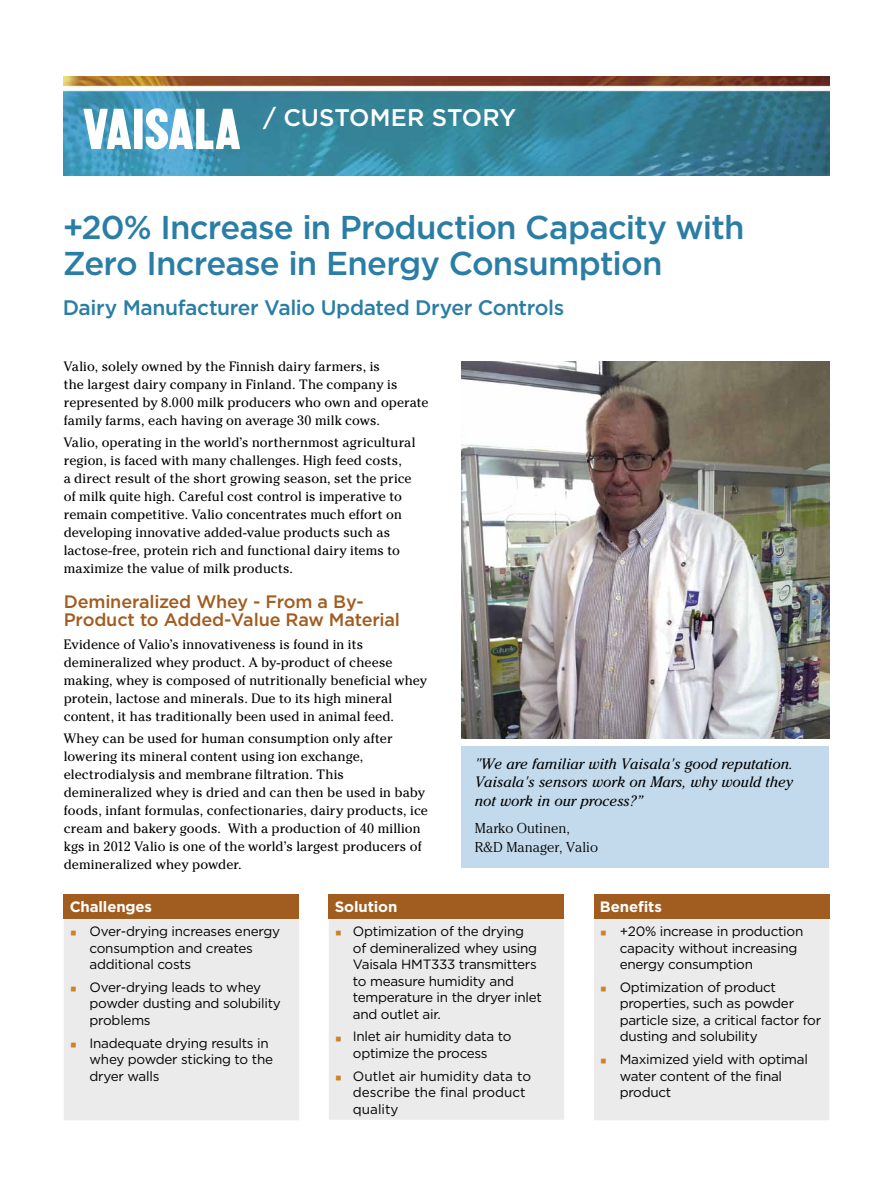
<style>
.page{position:relative;width:893px;height:1191px;background:#fff}
.page>*{position:absolute;margin:0;border:0;box-sizing:border-box;transform-origin:0 0}
.t1{font:500 33px/36px "Gotham";letter-spacing:-.025em;color:#2a7da5}
.t2{font:500 24px "Gotham";color:#fff}
.t3{font:500 21px "Gotham";letter-spacing:-.02em;color:#2a7da5}
.t4{font:500 18px/18px "Gotham";letter-spacing:-.01em;color:#a15c1f}
.t5{font:italic 15px/18.8px "Cheltenham Std";color:#000;text-align:justify}
.t6{font:700 15px "Gotham";letter-spacing:-.01em;color:#fff}
.t7{font:300 14.25px/18.8px "Cheltenham Std";color:#000}
.t8{font:13.5px/18px "Cheltenham Std";letter-spacing:.005em;color:#000}
.t9{font:13.5px/16.5px "Gotham";letter-spacing:-.02em;color:#000}
.t10{font:13.5px/16.5px "Gotham";color:#000}
.s1{font-family:"Arial";font-weight:900;font-size:21px;color:#cc8323}
</style>
<div class="page">
<img style="left:461px;top:361px;width:368px;height:377px">
<img style="left:64px;top:77px;width:765px;height:99px">
<svg style="left:83px;top:109px;width:48px;height:40px"></svg>
<div style="left:134px;top:109px;width:9px;height:40px;background:#fff"></div>
<svg style="left:146px;top:108px;width:94px;height:41px"></svg>
<div style="left:64px;top:894px;width:235px;height:25px;background:#a15c1f"></div>
<div style="left:64px;top:919px;width:235px;height:201px;background:#ebebeb"></div>
<div style="left:594px;top:894px;width:235px;height:25px;background:#a15c1f"></div>
<div style="left:594px;top:919px;width:235px;height:201px;background:#ebebeb"></div>
<div style="left:329px;top:894px;width:235px;height:25px;background:#a15c1f"></div>
<div style="left:329px;top:919px;width:235px;height:200px;background:#ebebeb"></div>
<div style="left:461px;top:746px;width:368px;height:122px;background:#c2daec"></div>
<h2 class="t2" style="left:264px;top:101px;width:254px">/ CUSTOMER STORY</h2>
<h1 class="t1" style="left:63px;top:209px;width:683px">+20% Increase in Production Capacity with<br>Zero Increase in Energy Consumption</h1>
<h3 class="t3" style="left:63px;top:294px;width:503px">Dairy Manufacturer Valio Updated Dryer Controls</h3>
<p class="t8" style="left:64px;top:357px;width:366px">Valio, solely owned by the Finnish dairy farmers, is<br>the largest dairy company in Finland. The company is represented by 8.000 milk producers who own and operate family farms, each having on average 30 milk cows.</p>
<p class="t8" style="left:64px;top:434px;width:353px">Valio, operating in the world’s northernmost agricultural region, is faced with many challenges. High feed costs,<br>a direct result of the short growing season, set the price of milk quite high. Careful cost control is imperative to remain competitive. Valio concentrates much effort on developing innovative added-value products such as lactose-free, protein rich and functional dairy items to maximize the value of milk products.</p>
<h3 class="t4" style="left:64px;top:593px;width:338px">Demineralized Whey - From a By-<br>Product to Added-Value Raw Material</h3>
<p class="t8" style="left:64px;top:635px;width:365px">Evidence of Valio’s innovativeness is found in its demineralized whey product. A by-product of cheese making, whey is composed of nutritionally beneficial whey protein, lactose and minerals. Due to its high mineral content, it has traditionally been used in animal feed.</p>
<p class="t8" style="left:64px;top:729px;width:366px">Whey can be used for human consumption only after lowering its mineral content using ion exchange, electrodialysis and membrane filtration. This demineralized whey is dried and can then be used in baby foods, infant formulas, confectionaries, dairy products, ice cream and bakery goods. With a production of 40 million kgs in 2012 Valio is one of the world’s largest producers of demineralized whey powder.</p>
<p class="t5" style="left:475px;top:754px;width:320px">"We are familiar with Vaisala's good reputation.<br>Vaisala's sensors work on Mars, why would they not work in our process?”</p>
<p class="t7" style="left:475px;top:819px;width:125px">Marko Outinen,<br>R&amp;D Manager, Valio</p>
<p class="t6" style="left:70px;top:897px;width:84px">Challenges</p>
<p class="t9" style="left:90px;top:922px;width:192px;text-indent:-20px"><span class="s1">▪</span> Over-drying increases energy consumption and creates additional costs</p>
<p class="t9" style="left:90px;top:978px;width:193px;text-indent:-20px"><span class="s1">▪</span> Over-drying leads to whey powder dusting and solubility problems</p>
<p class="t9" style="left:90px;top:1034px;width:185px;text-indent:-20px"><span class="s1">▪</span> Inadequate drying results in whey powder sticking to the dryer walls</p>
<p class="t6" style="left:335px;top:897px;width:64px">Solution</p>
<p class="t9" style="left:353px;top:922px;width:191px;text-indent:-18px"><span class="s1">▪</span> Optimization of the drying<br>of demineralized whey using<br>Vaisala HMT333 transmitters to measure humidity and temperature in the dryer inlet and outlet air.</p>
<p class="t9" style="left:335px;top:1028px;width:178px;text-align:center"><span class="s1">▪</span> Inlet air humidity data to optimize the process</p>
<p class="t10" style="left:353px;top:1067px;width:180px;text-indent:-18px"><span class="s1">▪</span> Outlet air humidity data to describe the final product quality</p>
<p class="t6" style="left:600px;top:897px;width:64px">Benefits</p>
<p class="t9" style="left:620px;top:922px;width:185px;text-indent:-20px"><span class="s1">▪</span> +20% increase in production capacity without increasing energy consumption</p>
<p class="t9" style="left:620px;top:978px;width:203px;text-indent:-20px"><span class="s1">▪</span> Optimization of product properties, such as powder particle size, a critical factor for dusting and solubility</p>
<p class="t9" style="left:620px;top:1051px;width:190px;text-indent:-20px"><span class="s1">▪</span> Maximized yield with optimal water content of the final product</p>
</div>
